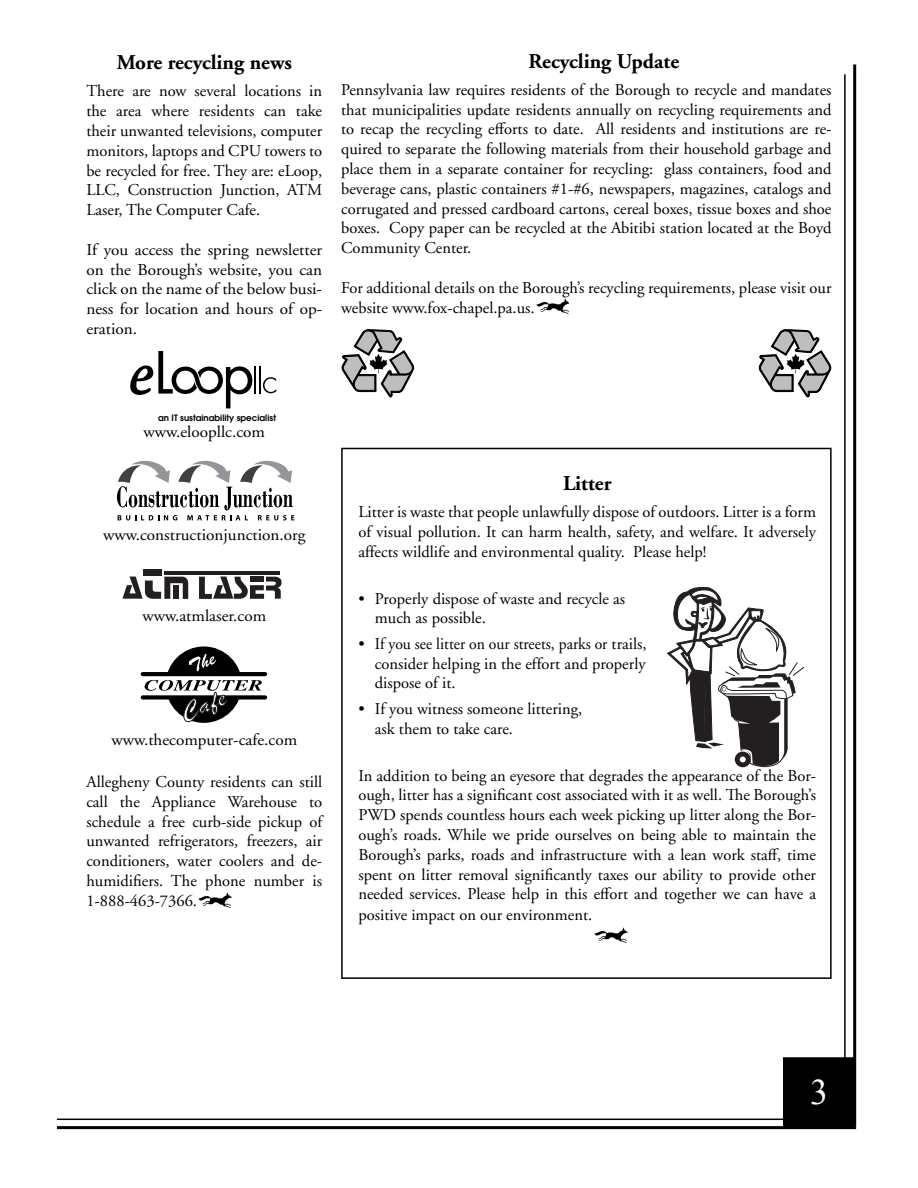
<style>
.page{position:relative;width:918px;height:1188px;background:#fff}
.page>*{position:absolute;margin:0;border:0;box-sizing:border-box;transform-origin:0 0}
.t1{font:36px "Times New Roman";color:#fff}
.t2{font:700 21px "Adobe Garamond";color:#000}
.t3{font:16.5px/19.8px "Adobe Garamond Pro";color:#000;text-align:justify}
.t4{font:16.5px/19.8px "Adobe Garamond";color:#000;text-align:justify}
.t5{font:16.5px/19.8px "Adobe Garamond";color:#000;text-align:justify;scale:1.04 1}
.t6{font:600 8.7px "Avant Garde";color:#000}
</style>
<div class="page">
<hr style="left:853px;top:64px;width:3px;height:1062px;background:#000">
<hr style="left:57px;top:1126px;width:799px;height:3px;background:#000">
<hr style="left:57px;top:1119px;width:788px;height:1px;background:#000">
<hr style="left:844px;top:74px;width:2px;height:1045px;background:#000">
<div style="left:784px;top:1058px;width:69px;height:70px;background:#000"></div>
<div style="left:783px;top:1057px;width:71px;height:72px;border:2px solid #000"></div>
<img style="left:536px;top:299px;width:33px;height:15px">
<img style="left:199px;top:892px;width:32px;height:16px">
<img style="left:595px;top:928px;width:32px;height:15px">
<div style="left:341px;top:448px;width:491px;height:531px;border:2px solid #000"></div>
<svg style="left:667px;top:587px;width:138px;height:181px"></svg>
<div style="left:166px;top:646px;width:76px;height:77px;background:#000;border-radius:50%"></div>
<div style="left:163px;top:675px;width:82px;height:22px;background:linear-gradient(to right,#fefefe,#fff)"></div>
<svg style="left:188px;top:654px;width:28px;height:17px"></svg>
<hr style="left:141px;top:672px;width:126px;height:4px;background:#000;border-radius:2px">
<div style="left:141px;top:695px;width:126px;height:5px;background:#000;border-radius:2px"></div>
<svg style="left:145px;top:680px;width:117px;height:43px"></svg>
<svg style="left:117px;top:460px;width:177px;height:60px"></svg>
<hr style="left:254px;top:366px;width:2px;height:27px;background:#000">
<hr style="left:259px;top:366px;width:2px;height:27px;background:#000">
<svg style="left:263px;top:377px;width:13px;height:16px"></svg>
<svg style="left:130px;top:351px;width:122px;height:57px"></svg>
<div style="left:144px;top:569px;width:18px;height:7px;background:#231f20"></div>
<hr style="left:165px;top:571px;width:115px;height:3px;background:#231f20">
<svg style="left:122px;top:577px;width:66px;height:22px"></svg>
<div style="left:174px;top:586px;width:5px;height:13px;background:#231f20"></div>
<svg style="left:199px;top:577px;width:83px;height:22px"></svg>
<svg style="left:758px;top:329px;width:74px;height:69px"></svg>
<svg style="left:341px;top:329px;width:73px;height:69px"></svg>
<p class="t2" style="left:117px;top:51px;width:177px">More recycling news</p>
<p class="t4" style="left:86px;top:82px;width:237px">There are now several locations in the area where residents can take their unwanted televisions, computer monitors, laptops and CPU towers to be recycled for free. They are: eLoop, LLC, Construction Junction, ATM Laser, The Computer Cafe.</p>
<p class="t5" style="left:86px;top:240px;width:228px">If you access the spring newsletter on the Borough’s website, you can click on the name of the below busi&shy;ness for location and hours of op&shy;eration.</p>
<p class="t2" style="left:529px;top:50px;width:152px">Recycling Update</p>
<p class="t3" style="left:341px;top:80px;width:492px">Pennsylvania law requires residents of the Borough to recycle and mandates that municipalities update residents annually on recycling requirements and to recap the recycling efforts to date. All residents and institutions are re&shy;quired to separate the following materials from their household garbage and place them in a separate container for recycling: glass containers, food and beverage cans, plastic containers #1-#6, newspapers, magazines, catalogs and corrugated and pressed cardboard cartons, cereal boxes, tissue boxes and shoe boxes. Copy paper can be recycled at the Abitibi station located at the Boyd Community Center.</p>
<p class="t4" style="left:341px;top:278px;width:492px">For additional details on the Borough’s recycling requirements, please visit our website www.fox-chapel.pa.us.</p>
<p class="t6" style="left:158px;top:412px;width:119px">an IT sustainability specialist</p>
<p class="t5" style="left:143px;top:422px;width:119px">www.eloopllc.com</p>
<p class="t5" style="left:103px;top:526px;width:196px">www.constructionjunction.org</p>
<p class="t5" style="left:142px;top:607px;width:121px">www.atmlaser.com</p>
<p class="t5" style="left:111px;top:730px;width:180px">www.thecomputer-cafe.com</p>
<p class="t4" style="left:86px;top:772px;width:237px">Allegheny County residents can still call the Appliance Warehouse to schedule a free curb-side pickup of unwanted refrigerators, freezers, air conditioners, water coolers and de&shy;humidifiers. The phone number is 1-888-463-7366.</p>
<p class="t2" style="left:563px;top:472px;width:50px">Litter</p>
<p class="t4" style="left:358px;top:502px;width:459px">Litter is waste that people unlawfully dispose of outdoors. Litter is a form of visual pollution. It can harm health, safety, and welfare. It adversely affects wildlife and environmental quality. Please help!</p>
<p class="t4" style="left:375px;top:589px;width:252px;text-indent:-16px">• Properly dispose of waste and recycle as much as possible.</p>
<p class="t4" style="left:375px;top:634px;width:273px;text-indent:-17px">• If you see litter on our streets, parks or trails, consider helping in the effort and properly dispose of it.</p>
<p class="t4" style="left:375px;top:699px;width:209px;text-indent:-16px">• If you witness someone littering, ask them to take care.</p>
<p class="t3" style="left:358px;top:766px;width:459px">In addition to being an eyesore that degrades the appearance of the Bor&shy;ough, litter has a significant cost associated with it as well. The Borough’s PWD spends countless hours each week picking up litter along the Bor&shy;ough’s roads. While we pride ourselves on being able to maintain the Borough’s parks, roads and infrastructure with a lean work staff, time spent on litter removal significantly taxes our ability to provide other needed services. Please help in this effort and together we can have a positive impact on our environment.</p>
<h1 class="t1" style="left:810px;top:1067px;width:19px">3</h1>
</div>
